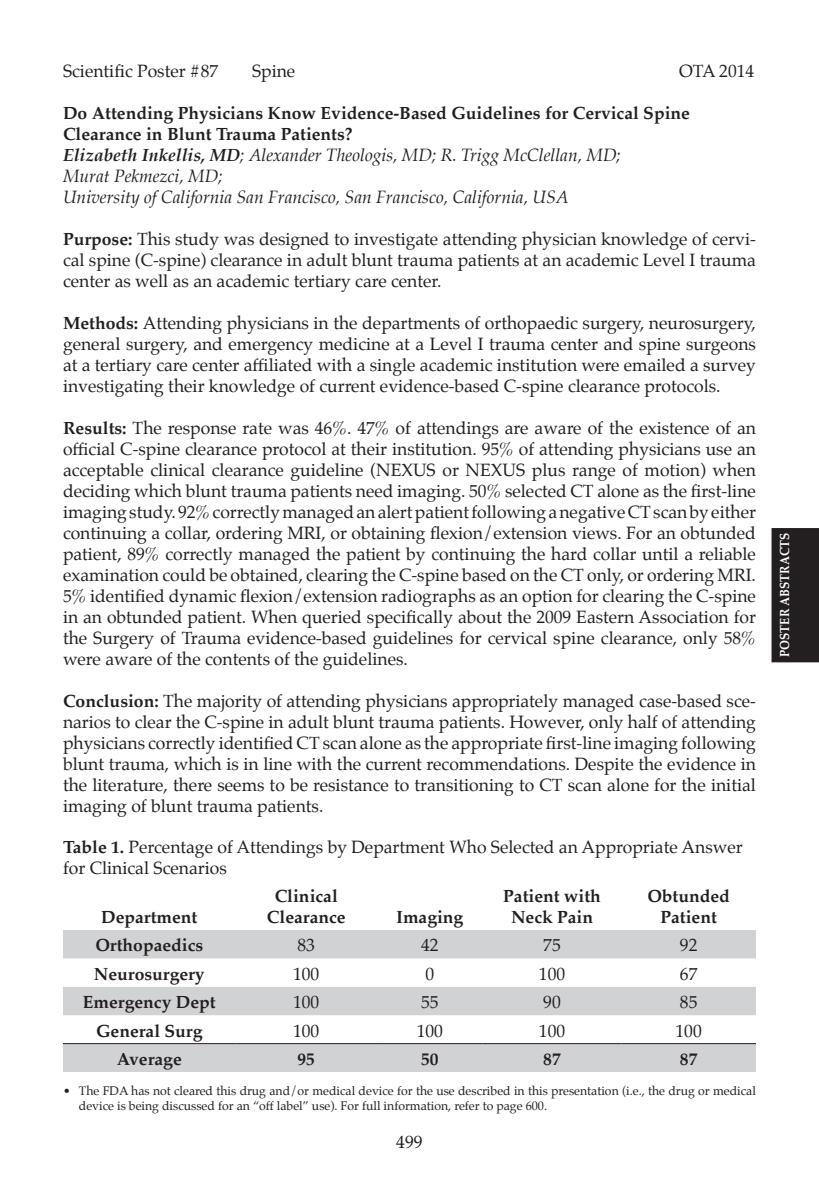
<style>
.page{position:relative;width:819px;height:1197px;background:#fff}
.page>*{position:absolute;margin:0;border:0;box-sizing:border-box;transform-origin:0 0}
.t1{font:17.5px/21px "Palatino";color:#231f20;text-align:justify}
.t2{font:700 17.5px/21px "Palatino";color:#231f20;text-align:center}
.t3{font:italic 17.5px "Palatino";color:#231f20}
.t4{font:700 13.12px "Palatino";color:#fff;scale:.9 1}
.t5{font:12.25px/14.9px "Palatino";color:#231f20}
.s1{font-weight:700}
</style>
<div class="page">
<div style="left:772px;top:528px;width:47px;height:134px;background:#231f20"></div>
<svg style="left:63px;top:930px;width:693px;height:142px;fill:#d1d2d4"></svg>
<hr style="left:63px;top:1043px;width:173px;height:1px;background:#231f20">
<hr style="left:236px;top:1043px;width:141px;height:1px;background:#231f20">
<hr style="left:377px;top:1043px;width:106px;height:1px;background:#231f20">
<hr style="left:483px;top:1043px;width:138px;height:1px;background:#231f20">
<hr style="left:621px;top:1043px;width:135px;height:1px;background:#231f20">
<p class="t1" style="left:63px;top:61px;width:157px">Scientific Poster #87</p>
<p class="t1" style="left:252px;top:61px;width:45px">Spine</p>
<p class="t1" style="left:679px;top:61px;width:77px">OTA 2014</p>
<p class="t2" style="left:63px;top:103px;width:628px">Do Attending Physicians Know Evidence-Based Guidelines for Cervical Spine</p>
<p class="t2" style="left:63px;top:124px;width:291px">Clearance in Blunt Trauma Patients?</p>
<p class="t3" style="left:63px;top:141px;width:560px"><span class="s1">Elizabeth Inkellis, MD</span>; Alexander Theologis, MD; R. Trigg McClellan, MD;</p>
<p class="t3" style="left:63px;top:162px;width:161px">Murat Pekmezci, MD;</p>
<p class="t3" style="left:63px;top:183px;width:507px">University of California San Francisco, San Francisco, California, USA</p>
<p class="t1" style="left:63px;top:229px;width:695px"><span class="s1">Purpose:</span> This study was designed to investigate attending physician knowledge of cervi&shy;cal spine (C-spine) clearance in adult blunt trauma patients at an academic Level I trauma center as well as an academic tertiary care center.</p>
<p class="t1" style="left:63px;top:313px;width:695px"><span class="s1">Methods:</span> Attending physicians in the departments of orthopaedic surgery, neurosurgery, general surgery, and emergency medicine at a Level I trauma center and spine surgeons at a tertiary care center affiliated with a single academic institution were emailed a survey investigating their knowledge of current evidence-based C-spine clearance protocols.</p>
<p class="t1" style="left:63px;top:418px;width:695px"><span class="s1">Results:</span> The response rate was 46%. 47% of attendings are aware of the existence of an official C-spine clearance protocol at their institution. 95% of attending physicians use an acceptable clinical clearance guideline (NEXUS or NEXUS plus range of motion) when deciding which blunt trauma patients need imaging. 50% selected CT alone as the first-line imagingstudy. 92%correctlymanagedanalertpatientfollowinganegativeCTscanbyeither continuing a collar, ordering MRI, or obtaining flexion/extension views. For an obtunded patient, 89% correctly managed the patient by continuing the hard collar until a reliable examination could be obtained, clearing the C-spine based on the CT only, or ordering MRI.<br>5% identified dynamic flexion/extension radiographs as an option for clearing the C-spine in an obtunded patient. When queried specifically about the 2009 Eastern Association for the Surgery of Trauma evidence-based guidelines for cervical spine clearance, only 58% were aware of the contents of the guidelines.</p>
<p class="t1" style="left:63px;top:691px;width:695px"><span class="s1">Conclusion:</span> The majority of attending physicians appropriately managed case-based sce&shy;narios to clear the C-spine in adult blunt trauma patients. However, only half of attending physicians correctly identified CT scan alone as the appropriate first-line imaging following blunt trauma, which is in line with the current recommendations. Despite the evidence in the literature, there seems to be resistance to transitioning to CT scan alone for the initial imaging of blunt trauma patients.</p>
<p class="t1" style="left:63px;top:836px;width:681px"><span class="s1">Table 1.</span> Percentage of Attendings by Department Who Selected an Appropriate Answer for Clinical Scenarios</p>
<p class="t2" style="left:101px;top:906px;width:98px">Department</p>
<p class="t2" style="left:275px;top:885px;width:65px">Clinical</p>
<p class="t2" style="left:267px;top:906px;width:80px">Clearance</p>
<p class="t2" style="left:396px;top:906px;width:69px">Imaging</p>
<p class="t2" style="left:503px;top:885px;width:99px">Patient with<br>Neck Pain</p>
<p class="t2" style="left:647px;top:885px;width:84px">Obtunded</p>
<p class="t2" style="left:660px;top:906px;width:58px">Patient</p>
<p class="t2" style="left:95px;top:935px;width:109px">Orthopaedics</p>
<p class="t1" style="left:298px;top:935px;width:19px">83</p>
<p class="t1" style="left:421px;top:935px;width:19px">42</p>
<p class="t1" style="left:543px;top:935px;width:19px">75</p>
<p class="t1" style="left:680px;top:935px;width:19px">92</p>
<p class="t2" style="left:94px;top:963px;width:112px">Neurosurgery</p>
<p class="t1" style="left:293px;top:963px;width:28px">100</p>
<p class="t1" style="left:425px;top:963px;width:10px">0</p>
<p class="t1" style="left:539px;top:963px;width:28px">100</p>
<p class="t1" style="left:680px;top:963px;width:19px">67</p>
<p class="t2" style="left:83px;top:991px;width:134px">Emergency Dept</p>
<p class="t1" style="left:293px;top:992px;width:28px">100</p>
<p class="t1" style="left:421px;top:992px;width:19px">55</p>
<p class="t1" style="left:543px;top:992px;width:19px">90</p>
<p class="t1" style="left:680px;top:992px;width:19px">85</p>
<p class="t2" style="left:96px;top:1020px;width:108px">General Surg</p>
<p class="t1" style="left:293px;top:1020px;width:28px">100</p>
<p class="t1" style="left:417px;top:1020px;width:28px">100</p>
<p class="t1" style="left:539px;top:1020px;width:28px">100</p>
<p class="t1" style="left:676px;top:1020px;width:28px">100</p>
<p class="t2" style="left:117px;top:1048px;width:66px">Average</p>
<p class="t2" style="left:298px;top:1048px;width:19px">95</p>
<p class="t2" style="left:421px;top:1048px;width:19px">50</p>
<p class="t2" style="left:543px;top:1048px;width:19px">87</p>
<p class="t2" style="left:680px;top:1048px;width:19px">87</p>
<p class="t5" style="left:79px;top:1083px;width:679px;text-indent:-16px">• The FDA has not cleared this drug and/or medical device for the use described in this presentation (i.e., the drug or medical device is being discussed for an “off label” use). For full information, refer to page 600.</p>
<p class="t1" style="left:396px;top:1132px;width:28px">499</p>
<p class="t4" style="left:773px;top:657px;width:140px;rotate:-90deg">POSTER ABSTRACTS</p>
</div>
